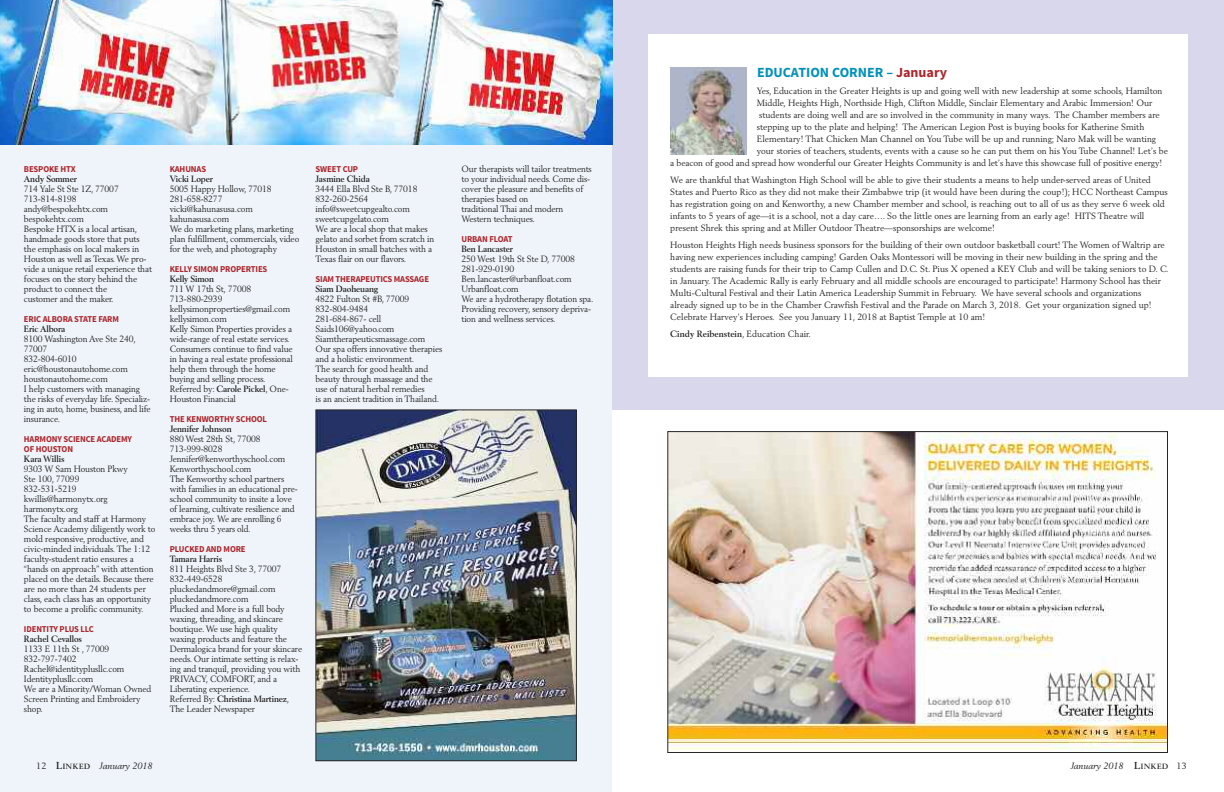
<style>
.page{position:relative;width:1224px;height:792px;background:#fff}
.page>*{position:absolute;margin:0;border:0;box-sizing:border-box;transform-origin:0 0}
.t1{font:700 14px "Source Sans Pro";color:#0091b9}
.t2{font:9px/10px "Berling";letter-spacing:-.015em;color:#272526;scale:.96 1}
.t3{font:9px/12px "Berling";letter-spacing:-.015em;color:#272526}
.t4{font:700 9px/10px "Source Sans Pro";letter-spacing:-.015em;color:#ad262c;scale:.96 1}
.t5{font:700 9px "Berling";letter-spacing:-.015em;color:#272526;scale:.96 1}
.t6{font:italic 9px "Berling";color:#272526}
.t7{font:700 9px "Berling";letter-spacing:-.015em;color:#272526}
.s1{font-weight:700}
.s2{font-style:normal}
.s3{font-weight:700;font-style:normal;font-size:10px}
.s4{font-weight:700;font-style:normal;font-size:7.5px}
.s5{color:#ad262c}
.s6{font-weight:400}
</style>
<div class="page">
<div style="left:613px;top:0;width:611px;height:410px;background:#d8d7eb"></div>
<div style="left:648px;top:34px;width:540px;height:343px;background:#fff"></div>
<img style="left:670px;top:67px;width:77px;height:87px">
<img style="left:669px;top:433px;width:497px;height:317px">
<div style="left:667px;top:431px;width:501px;height:322px;border:1px solid #272526"></div>
<div style="left:0;top:0;width:612px;height:792px;background:#eef4f9"></div>
<img style="left:318px;top:412px;width:257px;height:347px">
<div style="left:316px;top:410px;width:261px;height:351px;border:1px solid #272526"></div>
<img style="left:0;top:0;width:613px;height:145px">
<p class="t4" style="left:24px;top:165px;width:55px">BESPOKE HTX</p>
<p class="t5" style="left:24px;top:175px;width:57px">Andy Sommer</p>
<p class="t2" style="left:24px;top:185px;width:135px">714 Yale St Ste 1Z, 77007<br>713-814-8198 andy@bespokehtx.com bespokehtx.com<br>Bespoke HTX is a local artisan, handmade goods store that puts the emphasis on local makers in<br>Houston as well as Texas. We pro&shy;vide a unique retail experience that focuses on the story behind the product to connect the<br>customer and the maker.</p>
<p class="t4" style="left:24px;top:315px;width:101px">ERIC ALBORA STATE FARM</p>
<p class="t5" style="left:24px;top:325px;width:45px">Eric Albora</p>
<p class="t2" style="left:24px;top:335px;width:134px">8100 Washington Ave Ste 240,<br>77007<br>832-804-6010 eric@houstonautohome.com houstonautohome.com<br>I help customers with managing the risks of everyday life. Specializ&shy;ing in auto, home, business, and life insurance.</p>
<p class="t4" style="left:24px;top:435px;width:114px">HARMONY SCIENCE ACADEMY<br>OF HOUSTON</p>
<p class="t5" style="left:24px;top:455px;width:44px">Kara Willis</p>
<p class="t2" style="left:24px;top:465px;width:139px">9303 W Sam Houston Pkwy<br>Ste 100, 77099<br>832-531-5219 kwillis@harmonytx.org harmonytx.org<br>The faculty and staff at Harmony<br>Science Academy diligently work to mold responsive, productive, and civic-minded individuals. The 1:12 faculty-student ratio ensures a “hands on approach” with attention placed on the details. Because there are no more than 24 students per class, each class has an opportunity to become a prolific community.</p>
<p class="t4" style="left:24px;top:625px;width:74px">IDENTITY PLUS LLC</p>
<p class="t5" style="left:24px;top:635px;width:62px">Rachel Cevallos</p>
<p class="t2" style="left:24px;top:645px;width:134px">1133 E 11th St , 77009<br>832-797-7402<br>Rachel@identityplusllc.com<br>Identityplusllc.com<br>We are a Minority/Woman Owned<br>Screen Printing and Embroidery shop.</p>
<p class="t4" style="left:170px;top:165px;width:39px">KAHUNAS</p>
<p class="t5" style="left:170px;top:175px;width:47px">Vicki Loper</p>
<p class="t2" style="left:170px;top:185px;width:136px">5005 Happy Hollow, 77018<br>281-658-8277 vicki@kahunasusa.com kahunasusa.com<br>We do marketing plans, marketing plan fulfillment, commercials, video for the web, and photography</p>
<p class="t4" style="left:170px;top:265px;width:103px">KELLY SIMON PROPERTIES</p>
<p class="t5" style="left:170px;top:275px;width:48px">Kelly Simon</p>
<p class="t2" style="left:170px;top:285px;width:130px">711 W 17th St, 77008<br>713-880-2939 kellysimonproperties@gmail.com kellysimon.com<br>Kelly Simon Properties provides a wide-range of real estate services.<br>Consumers continue to find value in having a real estate professional help them through the home buying and selling process.<br>Referred by: <span class="s1">Carole Pickel</span>, One-<br>Houston Financial</p>
<p class="t4" style="left:170px;top:415px;width:103px">THE KENWORTHY SCHOOL</p>
<p class="t5" style="left:170px;top:425px;width:66px">Jennifer Johnson</p>
<p class="t2" style="left:170px;top:435px;width:135px">880 West 28th St, 77008<br>713-999-8028<br>Jennifer@kenworthyschool.com<br>Kenworthyschool.com<br>The Kenworthy school partners with families in an educational pre&shy;school community to insite a love of learning, cultivate resilience and embrace joy. We are enrolling 6 weeks thru 5 years old.</p>
<p class="t4" style="left:170px;top:545px;width:81px">PLUCKED AND MORE</p>
<p class="t5" style="left:170px;top:555px;width:56px">Tamara Harris</p>
<p class="t2" style="left:170px;top:565px;width:139px">811 Heights Blvd Ste 3, 77007<br>832-449-6528 pluckedandmore@gmail.com pluckedandmore.com<br>Plucked and More is a full body waxing, threading, and skincare boutique. We use high quality waxing products and feature the<br>Dermalogica brand for your skincare needs. Our intimate setting is relax&shy;ing and tranquil, providing you with<br>PRIVACY, COMFORT, and a<br>Liberating experience.<br>Referred By: <span class="s1">Christina Martinez</span>,<br>The Leader Newspaper</p>
<p class="t4" style="left:316px;top:165px;width:46px">SWEET CUP</p>
<p class="t5" style="left:316px;top:175px;width:58px">Jasmine Chida</p>
<p class="t2" style="left:316px;top:185px;width:125px">3444 Ella Blvd Ste B, 77018<br>832-260-2564 info@sweetcupgealto.com sweetcupgelato.com<br>We are a local shop that makes gelato and sorbet from scratch in<br>Houston in small batches with a<br>Texas flair on our flavors.</p>
<p class="t4" style="left:316px;top:275px;width:120px">SIAM THERAPEUTICS MASSAGE</p>
<p class="t5" style="left:316px;top:285px;width:67px">Siam Daoheuang</p>
<p class="t2" style="left:316px;top:295px;width:133px">4822 Fulton St #B, 77009<br>832-804-9484<br>281-684-867- cell<br>Saids106@yahoo.com<br>Siamtherapeuticsmassage.com<br>Our spa offers innovative therapies and a holistic environment.<br>The search for good health and beauty through massage and the use of natural herbal remedies<br>is an ancient tradition in Thailand.</p>
<p class="t6" style="left:36px;top:762px;width:118px"><span class="s2">12</span> <span class="s3">L</span><span class="s4">INKED</span> January 2018</p>
<p class="t2" style="left:461px;top:165px;width:137px">Our therapists will tailor treatments to your individual needs. Come dis&shy;cover the pleasure and benefits of therapies based on<br>traditional Thai and modern<br>Western techniques.</p>
<p class="t4" style="left:461px;top:235px;width:55px">URBAN FLOAT</p>
<p class="t5" style="left:461px;top:245px;width:56px">Ben Lancaster</p>
<p class="t2" style="left:461px;top:255px;width:139px">250 West 19th St Ste D, 77008<br>281-929-0190<br>Ben.lancaster@urbanfloat.com<br>Urbanfloat.com<br>We are a hydrotherapy flotation spa.<br>Providing recovery, sensory depriva&shy;tion and wellness services.</p>
<h1 class="t1" style="left:757px;top:67px;width:191px">EDUCATION CORNER – <span class="s5">JANUARY</span></h1>
<p class="t3" style="left:757px;top:86px;width:407px">Yes, Education in the Greater Heights is up and going well with new leadership at some schools, Hamilton</p>
<p class="t3" style="left:757px;top:98px;width:397px">Middle, Heights High, Northside High, Clifton Middle, Sinclair Elementary and Arabic Immersion! Our</p>
<p class="t3" style="left:759px;top:110px;width:402px">students are doing well and are so involved in the community in many ways. The Chamber members are</p>
<p class="t3" style="left:757px;top:122px;width:389px">stepping up to the plate and helping! The American Legion Post is buying books for Katherine Smith</p>
<p class="t3" style="left:757px;top:134px;width:401px">Elementary! That Chicken Man Channel on You Tube will be up and running; Naro Mak will be wanting</p>
<p class="t3" style="left:757px;top:146px;width:413px">your stories of teachers, students, events with a cause so he can put them on his You Tube Channel! Let’s be</p>
<p class="t3" style="left:670px;top:158px;width:493px">a beacon of good and spread how wonderful our Greater Heights Community is and let’s have this showcase full of positive energy!</p>
<p class="t3" style="left:670px;top:175px;width:499px">We are thankful that Washington High School will be able to give their students a means to help under-served areas of United States and Puerto Rico as they did not make their Zimbabwe trip (it would have been during the coup!); HCC Northeast Campus has registration going on and Kenworthy, a new Chamber member and school, is reaching out to all of us as they serve 6 week old infants to 5 years of age—it is a school, not a day care…. So the little ones are learning from an early age! HITS Theatre will present Shrek this spring and at Miller Outdoor Theatre—sponsorships are welcome!</p>
<p class="t3" style="left:670px;top:240px;width:500px">Houston Heights High needs business sponsors for the building of their own outdoor basketball court! The Women of Waltrip are having new experiences including camping! Garden Oaks Montessori will be moving in their new building in the spring and the students are raising funds for their trip to Camp Cullen and D.C. St. Pius X opened a KEY Club and will be taking seniors to D. C. in January. The Academic Rally is early February and all middle schools are encouraged to participate! Harmony School has their Multi-Cultural Festival and their Latin America Leadership Summit in February. We have several schools and organizations already signed up to be in the Chamber Crawfish Festival and the Parade on March 3, 2018. Get your organization signed up!<br>Celebrate Harvey’s Heroes. See you January 11, 2018 at Baptist Temple at 10 am!</p>
<p class="t7" style="left:670px;top:330px;width:142px">Cindy Reibenstein<span class="s6">, Education Chair.</span></p>
<p class="t6" style="left:1070px;top:762px;width:118px">January 2018 <span class="s3">L</span><span class="s4">INKED</span> <span class="s2">13</span></p>
</div>
